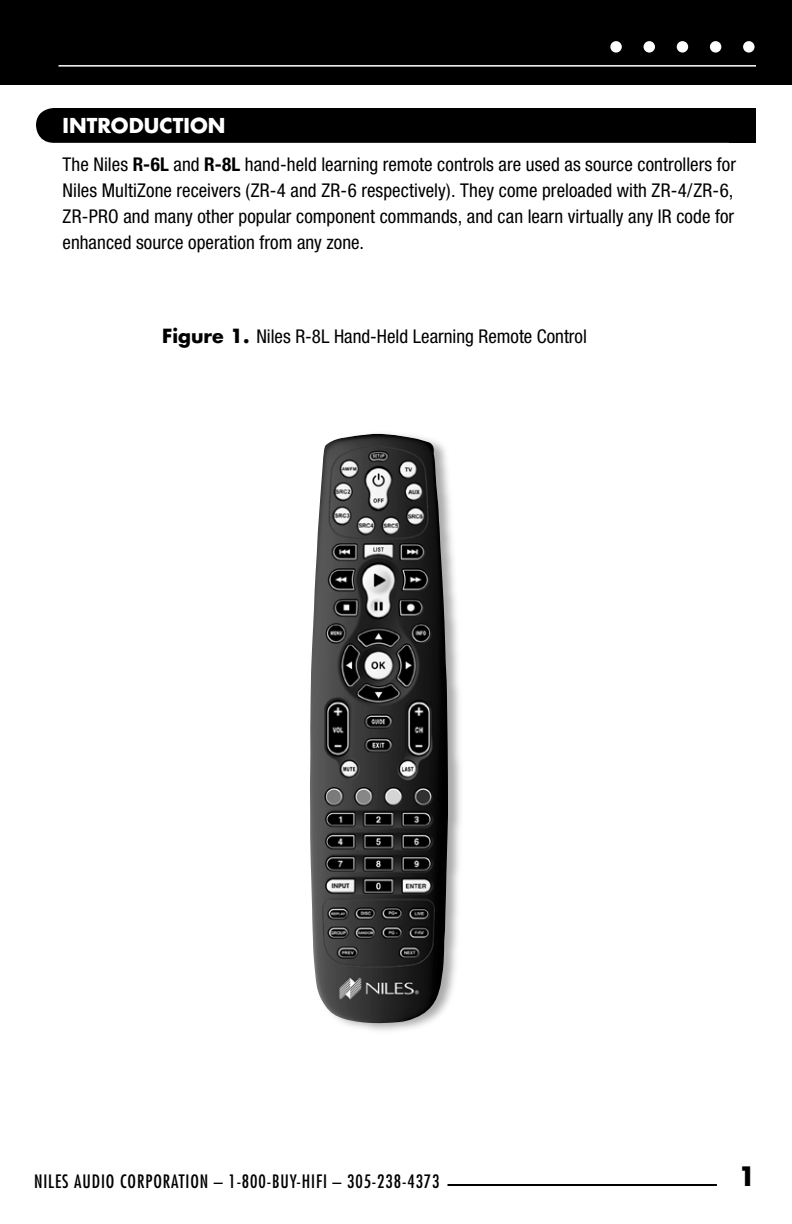
<style>
.page{position:relative;width:792px;height:1224px;background:#fff}
.page>*{position:absolute;margin:0;border:0;box-sizing:border-box;transform-origin:0 0}
.Page_numbers{font:700 26px "Futura Std";color:#000}
._3b__Headers_Reverse{font:700 20px "Futura Std";letter-spacing:.005em;color:#fff}
._3d__Paragraph_left_justified{font:condensed 19px/26px "Helvetica Neue LT Std";letter-spacing:.005em;color:#000}
._4c__Figure_text_Larger{font:condensed 19px "Helvetica Neue LT Std";color:#000}
.Niles_Audio_Corporation{font:condensed 18px "Futura Std";letter-spacing:.05em;color:#000}
.s1{font-weight:700}
.s2{font-family:"Futura Std";font-weight:700;font-stretch:normal}
</style>
<div class="page">
<div style="left:308px;top:428px;width:157px;height:608px;background:#000;opacity:.34"></div>
<img style="left:310px;top:434px;width:138px;height:589px">
<div style="left:0;top:0;width:792px;height:85px;background:#000"></div>
<hr style="left:447px;top:1184px;width:270px;height:2px;background:#000">
<div style="left:610px;top:41px;width:12px;height:12px;background:#fff;border-radius:50%"></div>
<div style="left:644px;top:41px;width:11px;height:12px;background:#fff;border-radius:50%"></div>
<div style="left:677px;top:41px;width:11px;height:12px;background:#fff;border-radius:50%"></div>
<div style="left:710px;top:41px;width:11px;height:12px;background:#fff;border-radius:50%"></div>
<div style="left:743px;top:41px;width:12px;height:12px;background:#fff;border-radius:50%"></div>
<hr style="left:58px;top:65px;width:698px;height:2px;background:#fff">
<div style="left:36px;top:108px;width:693px;height:35px;background:#000"></div>
<div style="left:729px;top:108px;width:27px;height:35px;background:#000"></div>
<p class="_3b__Headers_Reverse" style="left:63px;top:112px;width:165px">INTRODUCTION</p>
<p class="_3d__Paragraph_left_justified" style="left:63px;top:151px;width:675px">The Niles <span class="s1">R-6L</span> and <span class="s1">R-8L</span> hand-held learning remote controls are used as source controllers for Niles MultiZone receivers (ZR-4 and ZR-6 respectively). They come preloaded with ZR-4/ZR-6, ZR-PRO and many other popular component commands, and can learn virtually any IR code for enhanced source operation from any zone.</p>
<p class="_4c__Figure_text_Larger" style="left:162px;top:326px;width:426px"><span class="s2">Figure 1.</span> Niles R-8L Hand-Held Learning Remote Control</p>
<p class="Niles_Audio_Corporation" style="left:34px;top:1171px;width:407px">NILES AUDIO CORPORATION – 1-800-BUY-HIFI – 305-238-4373</p>
<p class="Page_numbers" style="left:738px;top:1159px;width:19px">1</p>
</div>
